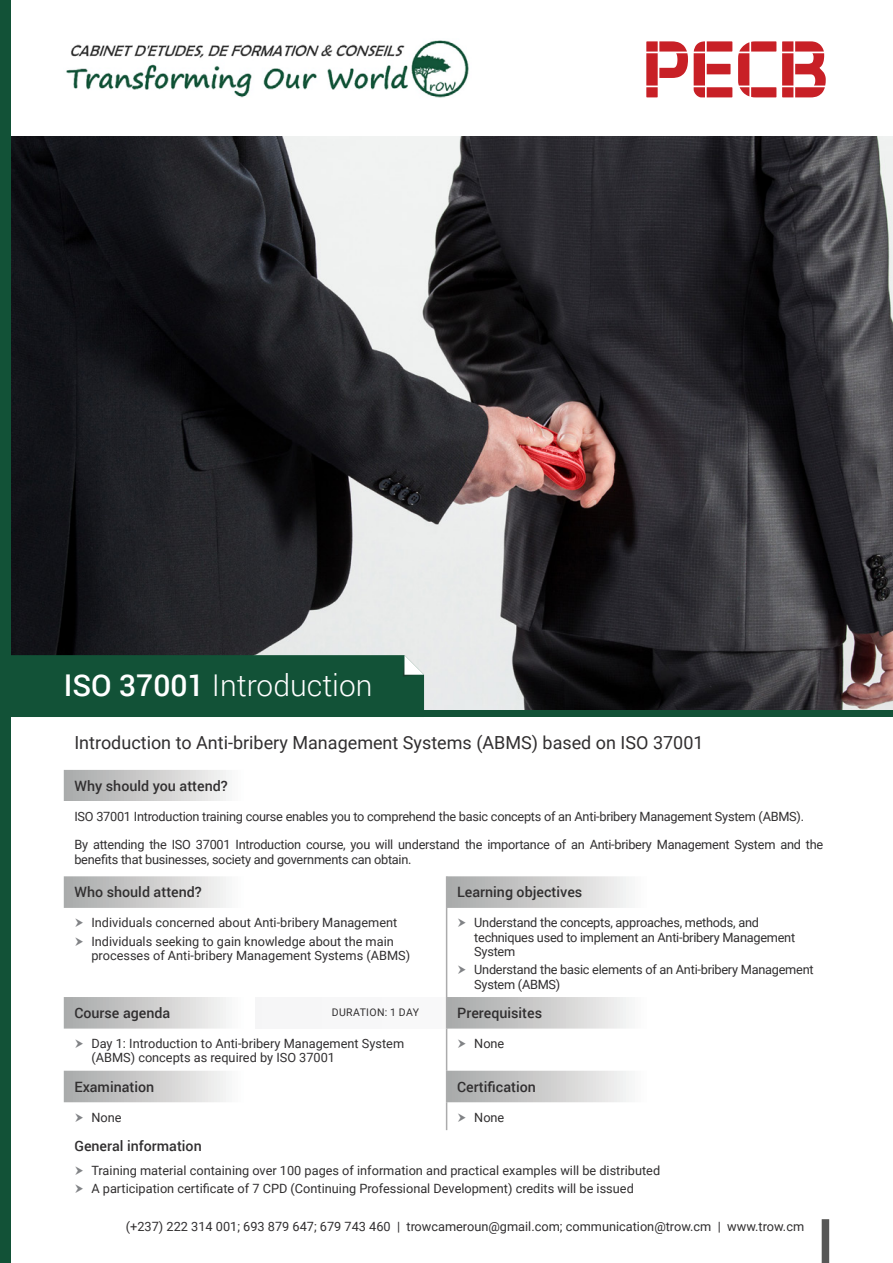
<style>
.page{position:relative;width:893px;height:1263px;background:#fff}
.page>*{position:absolute;margin:0;border:0;box-sizing:border-box;transform-origin:0 0}
.t1{font:300 30px "Roboto";color:#fff}
.t2{font:18px "Roboto";color:#312f30}
.Table1{font:500 14.25px "Roboto";color:#312f30}
.Bullet_Points{font:12.75px/14.2px "Roboto";letter-spacing:-.005em;color:#312f30}
.Table1-2{font:10.5px "Roboto";letter-spacing:.035em;color:#312f30}
.s1{font-weight:500}
</style>
<div class="page">
<img style="left:11px;top:136px;width:882px;height:574px">
<div style="left:0;top:0;width:11px;height:1263px;background:#125237"></div>
<div style="left:11px;top:655px;width:413px;height:55px;background:#125237"></div>
<div style="left:0;top:710px;width:893px;height:7px;background:#125237"></div>
<svg style="left:64px;top:770px;width:382px;height:332px"></svg>
<div style="left:64px;top:801px;width:765px;height:75px;background:#fff"></div>
<svg style="left:447px;top:876px;width:182px;height:226px"></svg>
<div style="left:255px;top:997px;width:192px;height:31px;background:#f7f7f8"></div>
<hr style="left:446px;top:876px;width:1px;height:32px;background:#ababac">
<hr style="left:446px;top:908px;width:1px;height:89px;background:#ababac">
<hr style="left:446px;top:1028px;width:1px;height:43px;background:#ababac">
<hr style="left:446px;top:1071px;width:1px;height:31px;background:#ababac">
<svg style="left:446px;top:1102px;width:1px;height:28px"></svg>
<hr style="left:446px;top:997px;width:1px;height:31px;background:#ababac">
<div style="left:822px;top:1219px;width:7px;height:44px;background:#575756"></div>
<img style="left:66px;top:40px;width:403px;height:58px">
<svg style="left:694px;top:41px;width:38px;height:56px"></svg>
<svg style="left:738px;top:41px;width:38px;height:56px"></svg>
<svg style="left:782px;top:41px;width:44px;height:56px"></svg>
<svg style="left:646px;top:41px;width:42px;height:56px"></svg>
<svg style="left:75px;top:918px;width:8px;height:9px"></svg>
<svg style="left:75px;top:937px;width:8px;height:9px"></svg>
<svg style="left:458px;top:918px;width:8px;height:9px"></svg>
<svg style="left:458px;top:965px;width:8px;height:9px"></svg>
<svg style="left:75px;top:1039px;width:8px;height:9px"></svg>
<svg style="left:458px;top:1039px;width:8px;height:9px"></svg>
<p class="t1" style="left:64px;top:665px;width:310px"><span class="s1">ISO 37001</span> Introduction</p>
<p class="t2" style="left:74px;top:730px;width:631px">Introduction to Anti-bribery Management Systems (ABMS) based on ISO 37001</p>
<p class="Table1" style="left:74px;top:776px;width:155px">Why should you attend?</p>
<p class="Bullet_Points" style="left:74px;top:809px;width:731px">ISO 37001 Introduction training course enables you to comprehend the basic concepts of an Anti-bribery Management System (ABMS).</p>
<p class="Bullet_Points" style="left:74px;top:837px;width:750px">By attending the ISO 37001 Introduction course, you will understand the importance of an Anti-bribery Management System and the benefits that businesses, society and governments can obtain.</p>
<p class="Table1" style="left:74px;top:882px;width:129px">Who should attend?</p>
<p class="Table1" style="left:457px;top:882px;width:127px">Learning objectives</p>
<p class="Bullet_Points" style="left:91px;top:915px;width:307px">Individuals concerned about Anti-bribery Management</p>
<p class="Bullet_Points" style="left:91px;top:934px;width:320px">Individuals seeking to gain knowledge about the main processes of Anti-bribery Management Systems (ABMS)</p>
<p class="Bullet_Points" style="left:474px;top:915px;width:322px">Understand the concepts, approaches, methods, and techniques used to implement an Anti-bribery Management<br>System</p>
<p class="Bullet_Points" style="left:474px;top:962px;width:341px">Understand the basic elements of an Anti-bribery Management<br>System (ABMS)</p>
<p class="Table1" style="left:74px;top:1003px;width:97px">Course agenda</p>
<p class="Table1-2" style="left:332px;top:1005px;width:89px">DURATION: 1 DAY</p>
<p class="Table1" style="left:457px;top:1003px;width:87px">Prerequisites</p>
<p class="Bullet_Points" style="left:91px;top:1036px;width:314px">Day 1: Introduction to Anti-bribery Management System (ABMS) concepts as required by ISO 37001</p>
<p class="Bullet_Points" style="left:474px;top:1036px;width:32px">None</p>
<p class="Table1" style="left:74px;top:1076px;width:81px">Examination</p>
<p class="Table1" style="left:457px;top:1076px;width:80px">Certification</p>
<p class="Bullet_Points" style="left:91px;top:1109px;width:32px">None</p>
<p class="Bullet_Points" style="left:474px;top:1109px;width:32px">None</p>
<p class="Table1" style="left:74px;top:1136px;width:129px">General information</p>
<p class="Bullet_Points" style="left:91px;top:1162px;width:570px">Training material containing over 100 pages of information and practical examples will be distributed</p>
<p class="Bullet_Points" style="left:91px;top:1181px;width:544px">A participation certificate of 7 CPD (Continuing Professional Development) credits will be issued</p>
<p class="Bullet_Points" style="left:126px;top:1219px;width:680px">(+237) 222 314 001; 693 879 647; 679 743 460 | trowcameroun@gmail.com; communication@trow.cm | www.trow.cm</p>
</div>
